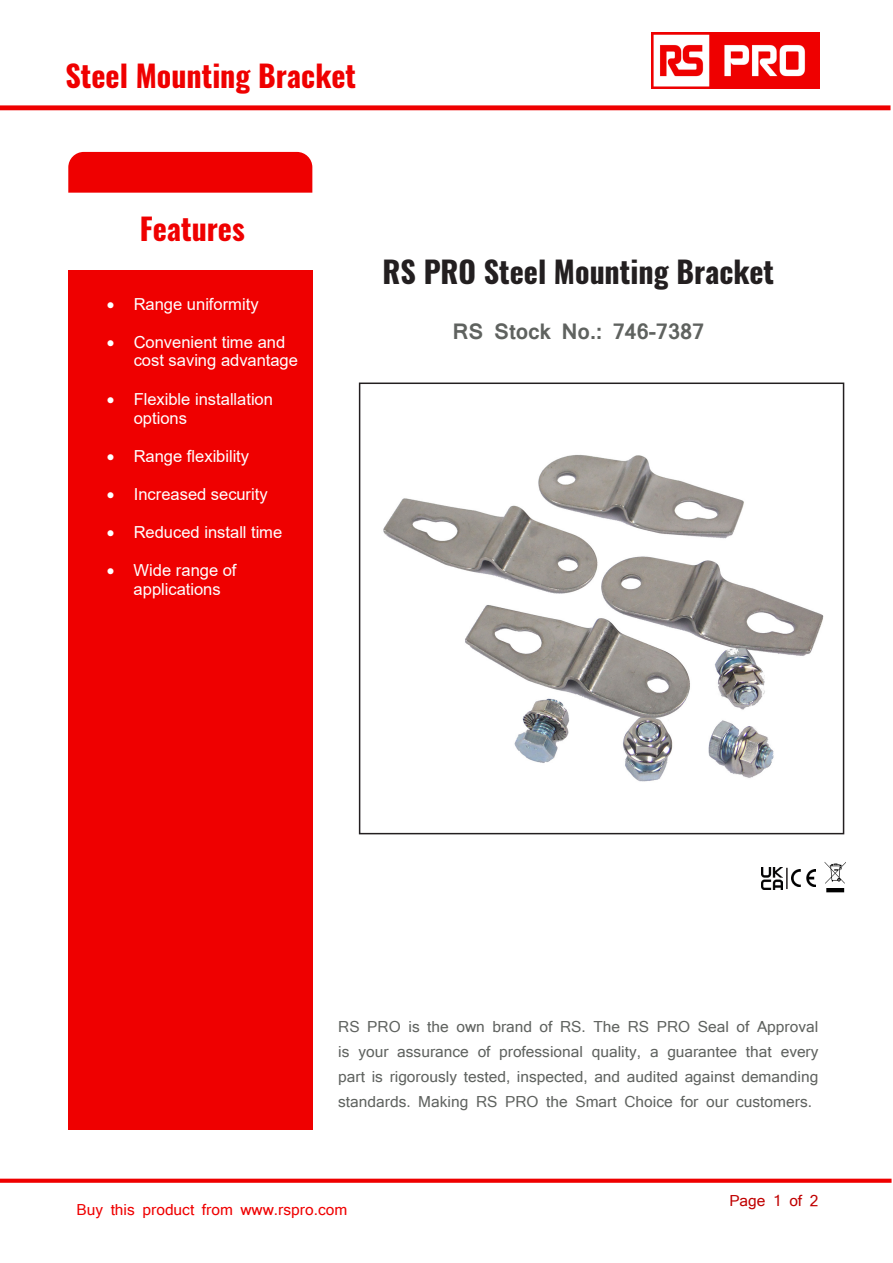
<style>
.page{position:relative;width:893px;height:1263px;background:#fff}
.page>*{position:absolute;margin:0;border:0;box-sizing:border-box;transform-origin:0 0}
.t1{font:700 30px "Oswald";color:#ef0000}
.t2{font:700 30px "Oswald";color:#231f20}
.t3{font:700 21px "Mangal";color:#5f625f}
.t4{font:16.5px/18.9px "Arial";color:#fff}
.t5{font:15px/25.2px "Mangal";color:#5f625f;text-align:justify}
.t6{font:15px "Mangal";color:#ef0000}
.t7{font:15px "Mangal";color:#c00000}
</style>
<div class="page">
<div style="left:0;top:105px;width:890px;height:5px;background:#ef0000"></div>
<svg style="left:0;top:1179px;width:891px;height:4px;background:#ef0d0d"></svg>
<img style="left:652px;top:33px;width:167px;height:55px">
<div style="left:68px;top:271px;width:244px;height:859px;background:#ef0000"></div>
<div style="left:359px;top:382px;width:485px;height:452px;border:2px solid #231f20"></div>
<div style="left:68px;top:152px;width:244px;height:41px;background:#ef0000"></div>
<img style="left:383px;top:454px;width:441px;height:328px">
<svg style="left:825px;top:862px;width:21px;height:30px"></svg>
<img style="left:761px;top:868px;width:21px;height:21px">
<img style="left:791px;top:870px;width:25px;height:17px">
<hr style="left:786px;top:868px;width:2px;height:21px;background:#231f20">
<p class="t1" style="left:65px;top:55px;width:292px">Steel Mounting Bracket</p>
<p class="t1" style="left:140px;top:208px;width:106px">Features</p>
<p class="t4" style="left:107px;top:294px;width:153px">• Range uniformity</p>
<p class="t4" style="left:134px;top:332px;width:166px;text-indent:-27px">• Convenient time and cost saving advantage</p>
<p class="t4" style="left:134px;top:389px;width:141px;text-indent:-27px">• Flexible installation options</p>
<p class="t4" style="left:107px;top:446px;width:144px">• Range flexibility</p>
<p class="t4" style="left:107px;top:484px;width:163px">• Increased security</p>
<p class="t4" style="left:107px;top:523px;width:177px">• Reduced install time</p>
<p class="t4" style="left:134px;top:561px;width:104px;text-indent:-27px">• Wide range of applications</p>
<p class="t2" style="left:382px;top:251px;width:393px">RS PRO Steel Mounting Bracket</p>
<p class="t3" style="left:452px;top:312px;width:253px">RS Stock No.: 746-7387</p>
<p class="t5" style="left:338px;top:1014px;width:482px">RS PRO is the own brand of RS. The RS PRO Seal of Approval is your assurance of professional quality, a guarantee that every part is rigorously tested, inspected, and audited against demanding standards. Making RS PRO the Smart Choice for our customers.</p>
<p class="t6" style="left:76px;top:1201px;width:272px">Buy this product from www.rspro.com</p>
<p class="t7" style="left:729px;top:1192px;width:91px">Page 1 of 2</p>
</div>
